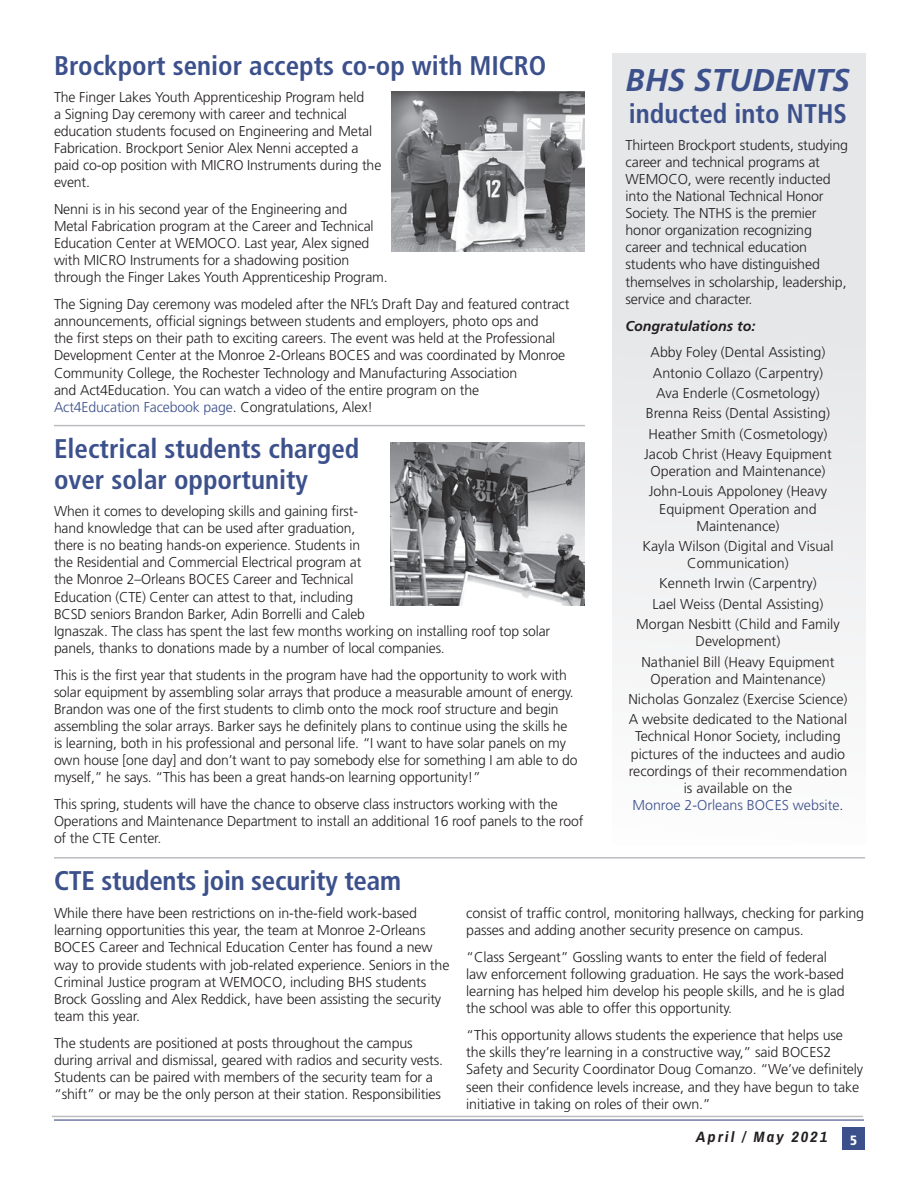
<style>
.page{position:relative;width:918px;height:1188px;background:#fff}
.page>*{position:absolute;margin:0;border:0;box-sizing:border-box;transform-origin:0 0}
.t1{font:italic 700 31.5px "Frutiger";color:#3c508b}
.t2{font:700 condensed 27px/31.5px "Frutiger";color:#3c508b}
.t3{font:italic 700 15px "Archivo Narrow";letter-spacing:.12em;color:#231f20;scale:1.1 1}
.BODY{font:300 14.25px/17.1px "Frutiger";letter-spacing:-.01em;color:#231f20}
.BODY-2{font:italic 700 14.25px "Frutiger";color:#231f20}
.t4{font:900 condensed 13.5px "Frutiger";color:#fff}
.s1{color:#3c508b}
</style>
<div class="page">
<div style="left:842px;top:1127px;width:23px;height:23px;background:#3c508b"></div>
<hr style="left:54px;top:1119px;width:810px;height:2px;background:#6f78a7">
<div style="left:612px;top:53px;width:253px;height:792px;background:#e6e7e9"></div>
<img style="left:390px;top:443px;width:194px;height:163px">
<img style="left:392px;top:92px;width:192px;height:159px">
<hr style="left:54px;top:425px;width:531px;height:1px;background:#bcbdc0">
<hr style="left:54px;top:857px;width:811px;height:2px;background:#bcbdc0">
<hr style="left:52px;top:1116px;width:811px;height:1px;background:#bcbdc0">
<p class="t2" style="left:54px;top:50px;width:494px">Brockport senior accepts co-op with MICRO</p>
<p class="BODY" style="left:54px;top:88px;width:329px">The Finger Lakes Youth Apprenticeship Program held<br>a Signing Day ceremony with career and technical education students focused on Engineering and Metal Fabrication. Brockport Senior Alex Nenni accepted a paid co-op position with MICRO Instruments during the event.</p>
<p class="BODY" style="left:54px;top:201px;width:335px">Nenni is in his second year of the Engineering and<br>Metal Fabrication program at the Career and Technical Education Center at WEMOCO. Last year, Alex signed with MICRO Instruments for a shadowing position through the Finger Lakes Youth Apprenticeship Program.</p>
<p class="BODY" style="left:54px;top:296px;width:517px">The Signing Day ceremony was modeled after the NFL’s Draft Day and featured contract announcements, official signings between students and employers, photo ops and<br>the first steps on their path to exciting careers. The event was held at the Professional Development Center at the Monroe 2-Orleans BOCES and was coordinated by Monroe Community College, the Rochester Technology and Manufacturing Association<br>and Act4Education. You can watch a video of the entire program on the<br><span class="s1">Act4Education Facebook page</span>. Congratulations, Alex!</p>
<p class="t2" style="left:54px;top:433px;width:307px">Electrical students charged over solar opportunity</p>
<p class="BODY" style="left:54px;top:503px;width:498px">When it comes to developing skills and gaining first-<br>hand knowledge that can be used after graduation,<br>there is no beating hands-on experience. Students in<br>the Residential and Commercial Electrical program at<br>the Monroe 2–Orleans BOCES Career and Technical<br>Education (CTE) Center can attest to that, including<br>BCSD seniors Brandon Barker, Adin Borrelli and Caleb<br>Ignaszak. The class has spent the last few months working on installing roof top solar panels, thanks to donations made by a number of local companies.</p>
<p class="BODY" style="left:54px;top:666px;width:525px">This is the first year that students in the program have had the opportunity to work with solar equipment by assembling solar arrays that produce a measurable amount of energy.<br>Brandon was one of the first students to climb onto the mock roof structure and begin assembling the solar arrays. Barker says he definitely plans to continue using the skills he is learning, both in his professional and personal life. “I want to have solar panels on my own house [one day] and don’t want to pay somebody else for something I am able to do myself,” he says. “This has been a great hands-on learning opportunity!”</p>
<p class="BODY" style="left:54px;top:796px;width:531px">This spring, students will have the chance to observe class instructors working with the<br>Operations and Maintenance Department to install an additional 16 roof panels to the roof of the CTE Center.</p>
<p class="t2" style="left:54px;top:865px;width:349px">CTE students join security team</p>
<p class="t1" style="left:626px;top:62px;width:226px">BHS STUDENTS</p>
<p class="t2" style="left:629px;top:98px;width:220px">inducted into NTHS</p>
<p class="BODY" style="left:626px;top:137px;width:224px">Thirteen Brockport students, studying career and technical programs at WEMOCO, were recently inducted into the National Technical Honor Society. The NTHS is the premier honor organization recognizing career and technical education students who have distinguished themselves in scholarship, leadership, service and character.</p>
<p class="BODY-2" style="left:626px;top:317px;width:131px">Congratulations to:</p>
<p class="BODY" style="left:651px;top:344px;width:176px">Abby Foley (Dental Assisting)</p>
<p class="BODY" style="left:653px;top:364px;width:172px">Antonio Collazo (Carpentry)</p>
<p class="BODY" style="left:656px;top:385px;width:165px">Ava Enderle (Cosmetology)</p>
<p class="BODY" style="left:646px;top:405px;width:186px">Brenna Reiss (Dental Assisting)</p>
<p class="BODY" style="left:649px;top:425px;width:180px">Heather Smith (Cosmetology)</p>
<p class="BODY" style="left:644px;top:446px;width:189px;text-align:center">Jacob Christ (Heavy Equipment<br>Operation and Maintenance)</p>
<p class="BODY" style="left:649px;top:483px;width:180px;text-align:center">John-Louis Appoloney (Heavy<br>Equipment Operation and<br>Maintenance)</p>
<p class="BODY" style="left:642px;top:538px;width:193px;text-align:center">Kayla Wilson (Digital and Visual<br>Communication)</p>
<p class="BODY" style="left:659px;top:575px;width:159px">Kenneth Irwin (Carpentry)</p>
<p class="BODY" style="left:653px;top:596px;width:172px">Lael Weiss (Dental Assisting)</p>
<p class="BODY" style="left:636px;top:616px;width:205px;text-align:center">Morgan Nesbitt (Child and Family<br>Development)</p>
<p class="BODY" style="left:641px;top:653px;width:195px;text-align:center">Nathaniel Bill (Heavy Equipment<br>Operation and Maintenance)</p>
<p class="BODY" style="left:628px;top:691px;width:221px">Nicholas Gonzalez (Exercise Science)</p>
<p class="BODY" style="left:629px;top:711px;width:220px;text-align:center">A website dedicated to the National<br>Technical Honor Society, including pictures of the inductees and audio recordings of their recommendation is available on the<br><span class="s1">Monroe 2-Orleans BOCES website</span>.</p>
<p class="BODY" style="left:54px;top:905px;width:397px">While there have been restrictions on in-the-field work-based learning opportunities this year, the team at Monroe 2-Orleans BOCES Career and Technical Education Center has found a new way to provide students with job-related experience. Seniors in the Criminal Justice program at WEMOCO, including BHS students Brock Gossling and Alex Reddick, have been assisting the security team this year.</p>
<p class="BODY" style="left:54px;top:1034px;width:391px">The students are positioned at posts throughout the campus during arrival and dismissal, geared with radios and security vests.<br>Students can be paired with members of the security team for a “shift” or may be the only person at their station. Responsibilities</p>
<p class="BODY" style="left:466px;top:905px;width:399px">consist of traffic control, monitoring hallways, checking for parking passes and adding another security presence on campus.</p>
<p class="BODY" style="left:466px;top:949px;width:380px">“Class Sergeant” Gossling wants to enter the field of federal law enforcement following graduation. He says the work-based learning has helped him develop his people skills, and he is glad the school was able to offer this opportunity.</p>
<p class="BODY" style="left:466px;top:1027px;width:398px">“This opportunity allows students the experience that helps use the skills they’re learning in a constructive way,” said BOCES2<br>Safety and Security Coordinator Doug Comanzo. “We’ve definitely seen their confidence levels increase, and they have begun to take initiative in taking on roles of their own.”</p>
<p class="t3" style="left:696px;top:1127px;width:121px">April / May 2021</p>
<p class="t4" style="left:850px;top:1132px;width:9px">5</p>
</div>
